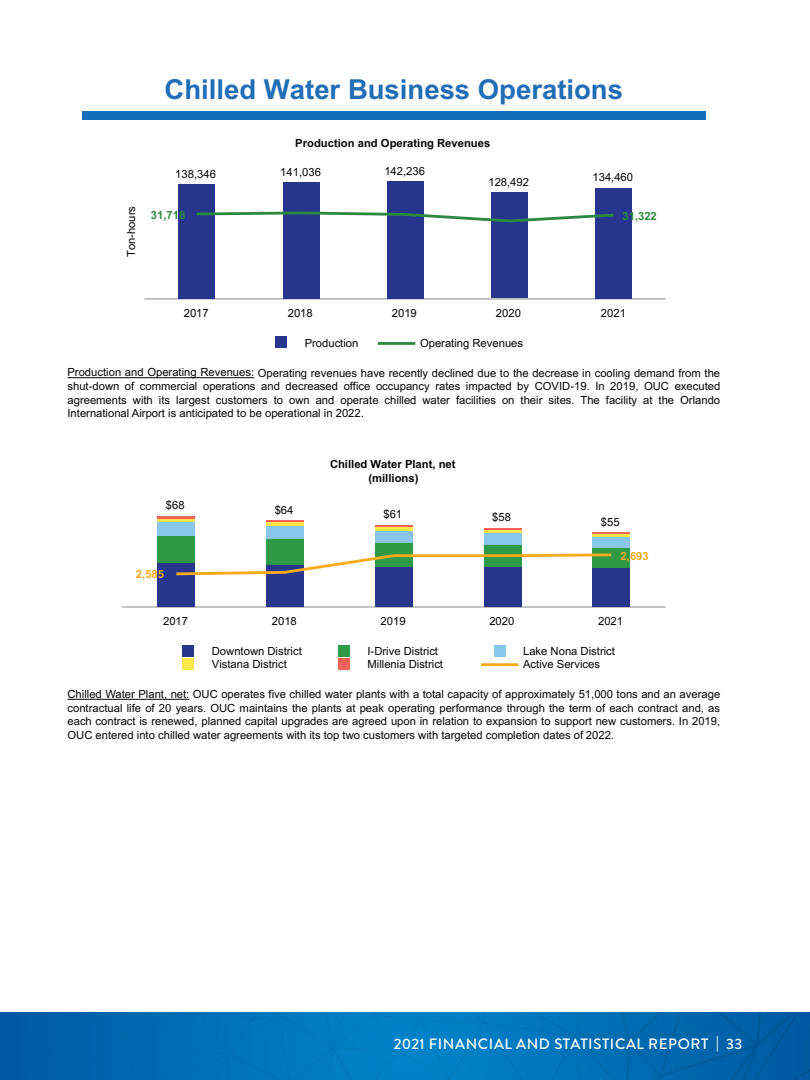
<style>
.page{position:relative;width:810px;height:1080px;background:#fff}
.page>*{position:absolute;margin:0;border:0;box-sizing:border-box;transform-origin:0 0}
.t1{font:700 27.5px "Arial";color:#216db6}
.t2{font:500 15px "Brandon Grotesque";letter-spacing:.04em;color:#fff}
.t3{font:11.25px/13.5px "Arial";color:#040503;text-align:justify}
.t4{font:700 11.25px/14px "Arial";color:#040503;text-align:center}
.t5{font:700 11.25px "Arial";color:#2d8840}
.t6{font:700 11.25px "Arial";color:#f8ab1a}
.s1{font-weight:900}
</style>
<div class="page">
<svg style="left:0;top:1012px;width:810px;height:68px;background:#006eb4"></svg>
<div style="left:82px;top:112px;width:623px;height:8px;background:#126eb7"></div>
<hr style="left:144px;top:298px;width:522px;height:1px;background:#8b8b8b">
<div style="left:179px;top:184px;width:36px;height:114px;background:#28358d"></div>
<div style="left:283px;top:182px;width:36px;height:116px;background:#28358d"></div>
<div style="left:387px;top:181px;width:37px;height:117px;background:#28358d"></div>
<div style="left:491px;top:192px;width:37px;height:106px;background:#28358d"></div>
<div style="left:596px;top:188px;width:36px;height:110px;background:#28358d"></div>
<svg style="left:196px;top:211px;width:418px;height:13px"></svg>
<div style="left:276px;top:337px;width:11px;height:11px;background:#28358d"></div>
<hr style="left:378px;top:342px;width:37px;height:3px;background:#2d8840">
<hr style="left:68px;top:377px;width:186px;height:1px;background:#040503">
<hr style="left:122px;top:607px;width:544px;height:1px;background:#8b8b8b">
<div style="left:158px;top:562px;width:37px;height:45px;background:#28358d"></div>
<div style="left:266px;top:564px;width:38px;height:43px;background:#28358d"></div>
<div style="left:375px;top:566px;width:38px;height:41px;background:#28358d"></div>
<div style="left:484px;top:567px;width:37px;height:40px;background:#28358d"></div>
<div style="left:593px;top:568px;width:37px;height:39px;background:#28358d"></div>
<div style="left:158px;top:535px;width:37px;height:27px;background:#2e9a46"></div>
<div style="left:266px;top:539px;width:38px;height:25px;background:#2e9a46"></div>
<div style="left:375px;top:543px;width:38px;height:23px;background:#2e9a46"></div>
<div style="left:484px;top:545px;width:37px;height:22px;background:#2e9a46"></div>
<div style="left:593px;top:548px;width:37px;height:20px;background:#2e9a46"></div>
<div style="left:158px;top:522px;width:37px;height:13px;background:#89c6ec"></div>
<div style="left:266px;top:526px;width:38px;height:13px;background:#89c6ec"></div>
<div style="left:375px;top:531px;width:38px;height:12px;background:#89c6ec"></div>
<div style="left:484px;top:532px;width:37px;height:13px;background:#89c6ec"></div>
<div style="left:593px;top:537px;width:37px;height:11px;background:#89c6ec"></div>
<svg style="left:158px;top:518px;width:37px;height:4px"></svg>
<hr style="left:266px;top:522px;width:38px;height:4px;background:#fbe74b">
<hr style="left:375px;top:527px;width:38px;height:4px;background:#fbe74b">
<hr style="left:484px;top:530px;width:37px;height:2px;background:#fbe74b">
<hr style="left:593px;top:534px;width:37px;height:3px;background:#fbe74b">
<hr style="left:158px;top:516px;width:37px;height:2px;background:#f16157">
<hr style="left:266px;top:520px;width:38px;height:2px;background:#f16157">
<hr style="left:375px;top:525px;width:38px;height:2px;background:#f16157">
<hr style="left:484px;top:528px;width:37px;height:2px;background:#f16157">
<hr style="left:593px;top:532px;width:37px;height:2px;background:#f16157">
<svg style="left:173px;top:552px;width:439px;height:25px"></svg>
<div style="left:183px;top:645px;width:11px;height:11px;background:#28358d"></div>
<div style="left:338px;top:645px;width:12px;height:11px;background:#2e9a46"></div>
<div style="left:494px;top:645px;width:11px;height:11px;background:#89c6ec"></div>
<div style="left:183px;top:658px;width:11px;height:11px;background:#fbe74b"></div>
<div style="left:338px;top:658px;width:12px;height:11px;background:#f16157"></div>
<hr style="left:481px;top:663px;width:37px;height:3px;background:#f8ab1a">
<hr style="left:76px;top:699px;width:110px;height:1px;background:#040503">
<h1 class="t1" style="left:165px;top:71px;width:460px">Chilled Water Business Operations</h1>
<p class="t4" style="left:295px;top:136px;width:197px">Production and Operating Revenues</p>
<p class="t3" style="left:124px;top:257px;width:53px;rotate:-90deg">Ton-hours</p>
<p class="t3" style="left:175px;top:167px;width:42px">138,346</p>
<p class="t3" style="left:280px;top:165px;width:42px">141,036</p>
<p class="t3" style="left:384px;top:164px;width:42px">142,236</p>
<p class="t3" style="left:488px;top:175px;width:42px">128,492</p>
<p class="t3" style="left:592px;top:171px;width:42px">134,460</p>
<p class="t5" style="left:151px;top:207px;width:36px">31,718</p>
<p class="t5" style="left:622px;top:208px;width:36px">31,322</p>
<p class="t3" style="left:184px;top:307px;width:27px">2017</p>
<p class="t3" style="left:288px;top:307px;width:27px">2018</p>
<p class="t3" style="left:392px;top:307px;width:27px">2019</p>
<p class="t3" style="left:496px;top:307px;width:27px">2020</p>
<p class="t3" style="left:601px;top:307px;width:27px">2021</p>
<p class="t3" style="left:305px;top:337px;width:55px">Production</p>
<p class="t3" style="left:420px;top:337px;width:105px">Operating Revenues</p>
<p class="t3" style="left:67px;top:366px;width:654px">Production and Operating Revenues: Operating revenues have recently declined due to the decrease in cooling demand from the shut-down of commercial operations and decreased office occupancy rates impacted by COVID-19. In 2019, OUC executed agreements with its largest customers to own and operate chilled water facilities on their sites. The facility at the Orlando International Airport is anticipated to be operational in 2022.</p>
<p class="t4" style="left:330px;top:457px;width:127px">Chilled Water Plant, net (millions)</p>
<p class="t3" style="left:166px;top:498px;width:20px">$68</p>
<p class="t3" style="left:275px;top:503px;width:20px">$64</p>
<p class="t3" style="left:383px;top:508px;width:20px">$61</p>
<p class="t3" style="left:492px;top:511px;width:20px">$58</p>
<p class="t3" style="left:601px;top:515px;width:20px">$55</p>
<p class="t6" style="left:136px;top:567px;width:30px">2,585</p>
<p class="t6" style="left:621px;top:548px;width:30px">2,693</p>
<p class="t3" style="left:163px;top:615px;width:27px">2017</p>
<p class="t3" style="left:272px;top:615px;width:27px">2018</p>
<p class="t3" style="left:381px;top:615px;width:27px">2019</p>
<p class="t3" style="left:489px;top:615px;width:27px">2020</p>
<p class="t3" style="left:598px;top:615px;width:27px">2021</p>
<p class="t3" style="left:212px;top:645px;width:92px">Downtown District</p>
<p class="t3" style="left:368px;top:645px;width:72px">I-Drive District</p>
<p class="t3" style="left:523px;top:645px;width:93px">Lake Nona District</p>
<p class="t3" style="left:212px;top:658px;width:77px">Vistana District</p>
<p class="t3" style="left:368px;top:658px;width:77px">Millenia District</p>
<p class="t3" style="left:523px;top:658px;width:78px">Active Services</p>
<p class="t3" style="left:68px;top:688px;width:654px">Chilled Water Plant, net: OUC operates five chilled water plants with a total capacity of approximately 51,000 tons and an average contractual life of 20 years. OUC maintains the plants at peak operating performance through the term of each contract and, as each contract is renewed, planned capital upgrades are agreed upon in relation to expansion to support new customers. In 2019, OUC entered into chilled water agreements with its top two customers with targeted completion dates of 2022.</p>
<h2 class="t2" style="left:394px;top:1034px;width:350px">2021 FINANCIAL AND STATISTICAL REPORT <span class="s1">|</span> 33</h2>
</div>
